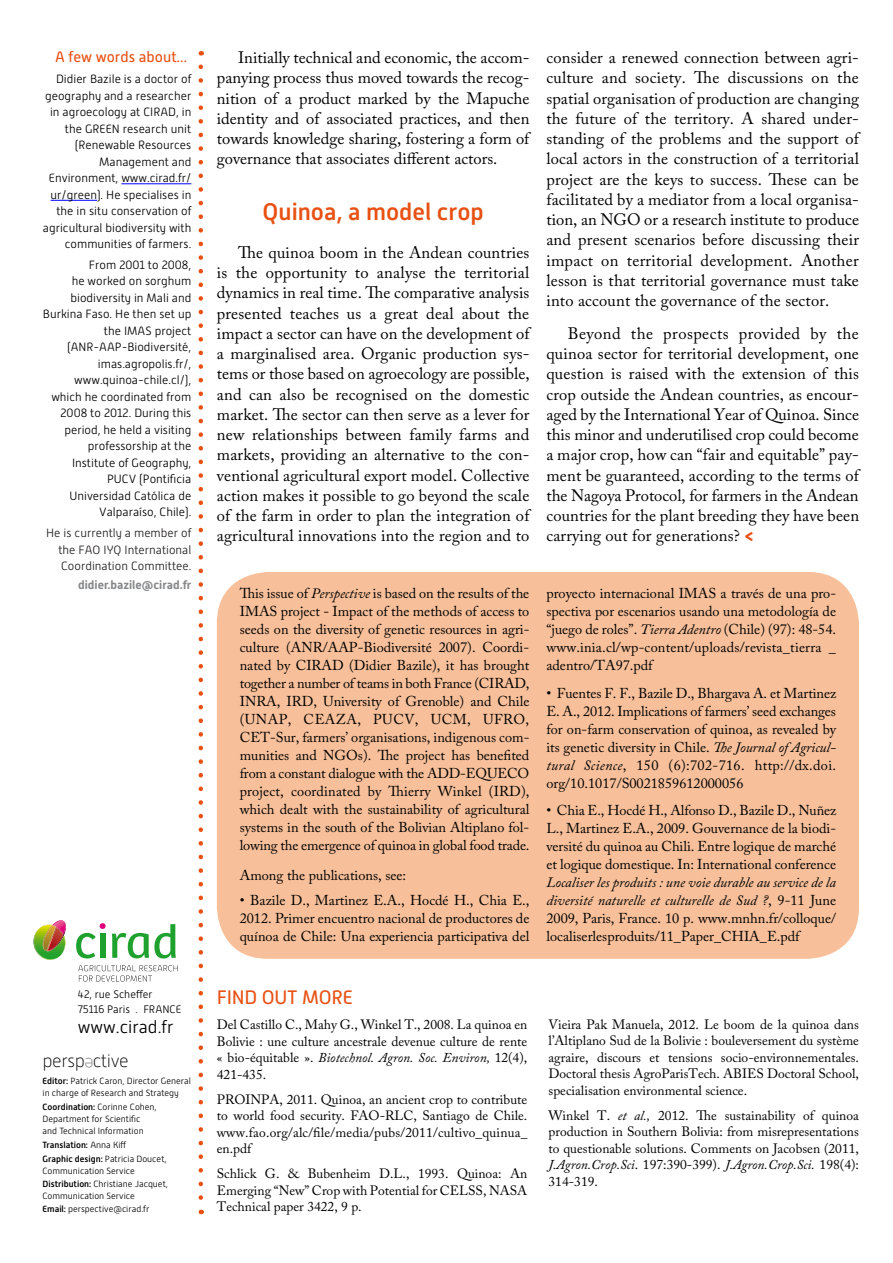
<style>
.page{position:relative;width:893px;height:1263px;background:#fff}
.page>*{position:absolute;margin:0;border:0;box-sizing:border-box;transform-origin:0 0}
.t1{font:500 24px "Alwyn New";color:#e85113}
.t2{font:19.5px "Alwyn New";color:#e85113}
.t3{font:100 18.3px "Alwyn New";letter-spacing:-.025em;color:#000}
.t4{font:100 18.3px "Alwyn New";color:#87888a}
.t5{font:300 17.7px "Alwyn New";color:#000}
.t6{font:16.5px/20.2px "Adobe Caslon Pro";letter-spacing:.01em;color:#000;text-align:justify}
.t7{font:15px "Alwyn New";color:#e85113}
.t8{font:14.25px/18px "Adobe Caslon Pro";color:#000;text-align:justify}
.t9{font:13.5px/16.5px "Adobe Caslon Pro";color:#000;text-align:justify}
.t10{font:300 12px/16.5px "Alwyn New";color:#000;text-align:right}
.t11{font:300 12px/16.5px "Alwyn New";color:#221e1f;text-align:justify}
.t12{font:700 12px "Alwyn New";color:#87888a}
.t13{font:300 10.95px/15px "Alwyn New";color:#000}
.t14{font:300 9px/12px "Alwyn New";color:#000}
.t15{font:500 9px/14.1px "Alwyn New";color:#000}
.s1{font-weight:500}
.s2{font-weight:300}
.s3{font-family:"Alwyn New";font-weight:700;color:#e85113}
.s4{font-style:italic}
</style>
<div class="page">
<svg style="left:33px;top:920px;width:33px;height:40px"></svg>
<svg style="left:76px;top:923px;width:30px;height:35px"></svg>
<svg style="left:112px;top:924px;width:64px;height:34px"></svg>
<svg style="left:78px;top:965px;width:100px;height:17px"></svg>
<hr style="left:121px;top:184px;width:70px;height:1px;background:#00f">
<hr style="left:51px;top:200px;width:46px;height:1px;background:#00f">
<svg style="left:199px;top:67px;width:4px;height:1147px"></svg>
<div style="left:217px;top:572px;width:642px;height:387px;background:#f8c09a;border-radius:51px"></div>
<p class="t7" style="left:55px;top:49px;width:133px">A few words about...</p>
<p class="t10" style="left:56px;top:71px;width:137px">Didier Bazile is a doctor of</p>
<p class="t10" style="left:45px;top:87px;width:148px">geography and a researcher</p>
<p class="t10" style="left:50px;top:104px;width:143px">in agroecology at CIRAD, in</p>
<p class="t10" style="left:65px;top:120px;width:42px">the GREEN</p>
<p class="t10" style="left:43px;top:120px;width:150px">research unit<br>(Renewable Resources<br>Management and<br>Environment, www.cirad.fr/ ur/green). He specialises in the in situ conservation of agricultural biodiversity with communities of farmers.</p>
<p class="t10" style="left:43px;top:257px;width:150px">From 2001 to 2008,<br>he worked on sorghum biodiversity in Mali and<br>Burkina Faso. He then set up the IMAS project<br>(AN R-AAP-Biodiversité, imas.agropolis.fr/, www.quinoa-chile.cl/), which he coordinated from<br>2008 to 2012. During this period, he held a visiting professorship at the<br>Institute of Geography,<br>PUCV (Pontificia<br>Universidad Católica de<br>Valparaíso, Chile).</p>
<p class="t11" style="left:58px;top:525px;width:134px;text-indent:-12px">He is currently a member of the FAO IYQ International Coordination Committee.</p>
<p class="t12" style="left:78px;top:577px;width:115px">didier.bazile@cirad.fr</p>
<p class="t13" style="left:78px;top:987px;width:105px">42, rue Scheffer<br>75116 Paris . France</p>
<p class="t5" style="left:78px;top:1017px;width:97px">www.cirad.fr</p>
<p class="t3" style="left:43px;top:1051px;width:88px">persp ctive</p>
<p class="t4" style="left:94px;top:1074px;width:11px;rotate:-180deg">e</p>
<p class="t14" style="left:43px;top:1075px;width:150px"><span class="s1">Editor:</span> Patrick Caron, Director General in charge of Research and Strategy</p>
<p class="t14" style="left:43px;top:1101px;width:116px"><span class="s1">Coordination:</span> Corinne Cohen,<br>Department for Scientific and Technical Information</p>
<p class="t15" style="left:43px;top:1138px;width:126px">Translation: <span class="s2">Anna Kiff<br></span>Graphic design: <span class="s2">Patricia Doucet,</span></p>
<p class="t14" style="left:43px;top:1164px;width:127px;line-height:12.9px">Communication Service<br><span class="s1">Distribution:</span> Christiane Jacquet,</p>
<p class="t14" style="left:43px;top:1189px;width:108px;line-height:12.9px">Communication Service<br><span class="s1">Email:</span> perspective@cirad.fr</p>
<p class="t6" style="left:217px;top:47px;width:314px;text-indent:21px">Initially technical and economic, the accom&shy;panying process thus moved towards the recog&shy;nition of a product marked by the Mapuche identity and of associated practices, and then towards knowledge sharing, fostering a form of governance that associates different actors.</p>
<h1 class="t1" style="left:263px;top:198px;width:223px">Quinoa, a model crop</h1>
<p class="t6" style="left:217px;top:242px;width:314px;text-indent:21px">The quinoa boom in the Andean countries is the opportunity to analyse the territorial dynamics in real time. The comparative analysis presented teaches us a great deal about the impact a sector can have on the development of a marginalised area. Organic production sys&shy;tems or those based on agroecology are possible, and can also be recognised on the domestic market. The sector can then serve as a lever for new relationships between family farms and markets, providing an alternative to the con&shy;ventional agricultural export model. Collective action makes it possible to go beyond the scale of the farm in order to plan the integration of agricultural innovations into the region and to</p>
<p class="t6" style="left:546px;top:47px;width:314px">consider a renewed connection between agri&shy;culture and society. The discussions on the spatial organisation of production are changing the future of the territory. A shared under&shy;standing of the problems and the support of local actors in the construction of a territorial project are the keys to success. These can be facilitated by a mediator from a local organisa&shy;tion, an NGO or a research institute to produce and present scenarios before discussing their impact on territorial development. Another lesson is that territorial governance must take into account the governance of the sector.</p>
<p class="t6" style="left:546px;top:323px;width:314px;text-indent:21px">Beyond the prospects provided by the quinoa sector for territorial development, one question is raised with the extension of this crop outside the Andean countries, as encour&shy;aged by the International Year of Quinoa. Since this minor and underutilised crop could become a major crop, how can “fair and equitable” pay&shy;ment be guaranteed, according to the terms of the Nagoya Protocol, for farmers in the Andean countries for the plant breeding they have been carrying out for generations? <span class="s3">&lt;</span></p>
<p class="t8" style="left:240px;top:584px;width:291px">This issue of <span class="s4">Perspective</span> is based on the results of the IMAS project - Impact of the methods of access to seeds on the diversity of genetic resources in agri&shy;culture (ANR/AAP-Biodiversité 2007). Coordi&shy;nated by CIRAD (Didier Bazile), it has brought together a number of teams in both France (CIRAD, INRA, IRD, University of Grenoble) and Chile (UNAP, CEAZA, PUCV, UCM, UFRO, CET-Sur, farmers’ organisations, indigenous com&shy;munities and NGOs). The project has benefited from a constant dialogue with the ADD-EQUECO project, coordinated by Thierry Winkel (IRD), which dealt with the sustainability of agricultural systems in the south of the Bolivian Altiplano fol&shy;lowing the emergence of quinoa in global food trade.</p>
<p class="t8" style="left:240px;top:866px;width:168px">Among the publications, see:</p>
<p class="t8" style="left:240px;top:891px;width:291px">• Bazile D., Martinez E.A., Hocdé H., Chia E., 2012. Primer encuentro nacional de productores de quínoa de Chile: Una experiencia participativa del</p>
<p class="t8" style="left:546px;top:584px;width:291px">proyecto internacional IMAS a través de una pro&shy;spectiva por escenarios usando una metodología de “juego de roles”. <span class="s4">Tierra Adentro</span> (Chile) (97): 48-54. www.inia.cl/wp-content/uploads/revista_tierra _ adentro/TA97.pdf</p>
<p class="t8" style="left:546px;top:684px;width:291px">• Fuentes F. F., Bazile D., Bhargava A. et Martinez E. A., 2012. Implications of farmers’ seed exchanges for on-farm conservation of quinoa, as revealed by its genetic diversity in Chile. <span class="s4">The Journal of Agricul&shy;tural Science</span>, 150 (6):702-716. http://dx.doi. org/10.1017/S0021859612000056</p>
<p class="t8" style="left:546px;top:801px;width:291px">• Chia E., Hocdé H., Alfonso D., Bazile D., Nuñez L., Martinez E.A., 2009. Gouvernance de la biodi&shy;versité du quinoa au Chili. Entre logique de marché et logique domestique. In: International conference</p>
<p class="t8" style="left:546px;top:873px;width:291px"><span class="s4">Localiser les produits : une voie durable au service de la diversité naturelle et culturelle de Sud ?</span>, 9-11 June 2009, Paris, France. 10 p. www.mnhn.fr/colloque/ localiserlesproduits/11_Paper_CHIA_E.pdf</p>
<p class="t2" style="left:217px;top:986px;width:135px">Fi nd out more</p>
<p class="t9" style="left:217px;top:1016px;width:312px">Del Castillo C., Mahy G., Winkel T., 2008. La quinoa en Bolivie : une culture ancestrale devenue culture de rente « bio-équitable ». <span class="s4">Biotechnol. Agron. Soc. Environ,</span> 12(4), 421-435.</p>
<p class="t9" style="left:217px;top:1091px;width:312px">PROINPA, 2011. Quinoa, an ancient crop to contribute to world food security. FAO-RLC, Santiago de Chile. www.fao.org/alc/file/media/pubs/2011/cultivo_quinua_ en.pdf</p>
<p class="t9" style="left:217px;top:1165px;width:312px">Schlick G. &amp; Bubenheim D.L., 1993. Quinoa: An Emerging “New” Crop with Potential for CELSS, NASA Technical paper 3422, 9 p.</p>
<p class="t9" style="left:549px;top:1016px;width:312px">Vieira Pak Manuela, 2012. Le boom de la quinoa dans l’Altiplano Sud de la Bolivie : bouleversement du système agraire, discours et tensions socio-environnementales.<br>Doctoral thesis AgroParisTech. ABIES Doctoral School, specialisation environmental science.</p>
<p class="t9" style="left:549px;top:1107px;width:312px">Winkel T. <span class="s4">et al.,</span> 2012. The sustainability of quinoa production in Southern Bolivia: from misrepresentations to questionable solutions. Comments on Jacobsen (2011, <span class="s4">J.Agron.Crop.Sci</span>. 197:390-399). <span class="s4">J.Agron.Crop.Sci.</span> 198(4):<br>314-319.</p>
</div>
